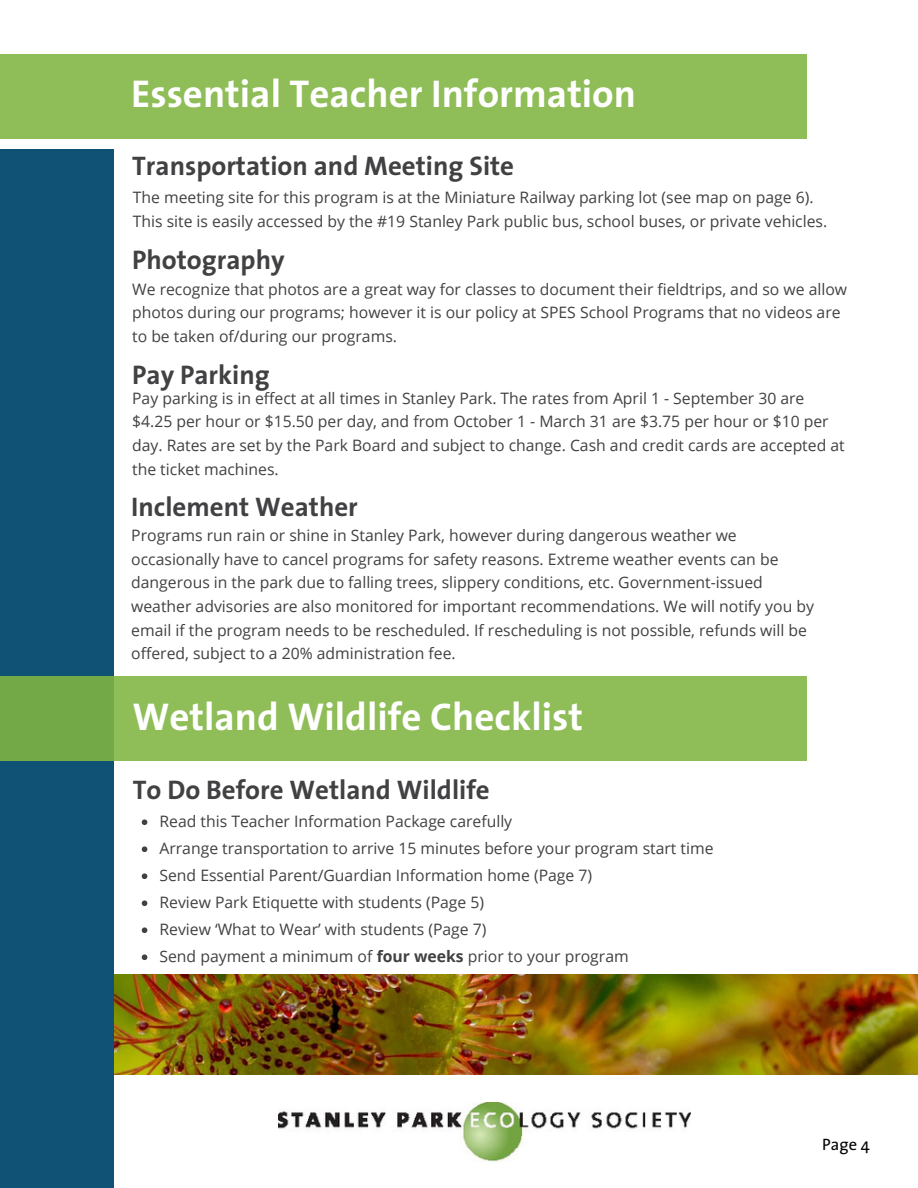
<style>
.page{position:relative;width:918px;height:1188px;background:#fff}
.page>*{position:absolute;margin:0;border:0;box-sizing:border-box;transform-origin:0 0}
.t1{font:700 39px "The Sans";color:#fff}
.t2{font:700 27px "The Sans";color:#414042}
.t3{font:16.5px "The Sans";color:#000}
.t4{font:15.75px/23.7px "Open Sans";color:#414042}
.s1{font-weight:700}
</style>
<div class="page">
<div style="left:0;top:150px;width:114px;height:1038px;background:#105176"></div>
<img style="left:114px;top:974px;width:803px;height:101px">
<div style="left:0;top:54px;width:807px;height:85px;background:#8fbd57"></div>
<img style="left:278px;top:1102px;width:413px;height:60px">
<svg style="left:0;top:676px;width:807px;height:85px;background:#8bba54"></svg>
<svg style="left:142px;top:819px;width:5px;height:6px"></svg>
<svg style="left:142px;top:846px;width:5px;height:6px"></svg>
<svg style="left:142px;top:873px;width:5px;height:6px"></svg>
<svg style="left:142px;top:900px;width:5px;height:6px"></svg>
<svg style="left:142px;top:927px;width:5px;height:6px"></svg>
<svg style="left:142px;top:954px;width:5px;height:6px"></svg>
<h1 class="t1" style="left:131px;top:61px;width:506px">Essential Teacher Information</h1>
<p class="t2" style="left:132px;top:143px;width:384px">Transportation and Meeting Site</p>
<h2 class="t4" style="left:133px;top:185px;width:696px">The meeting site for this program is at the Miniature Railway parking lot (see map on page 6).<br>This site is easily accessed by the #19 Stanley Park public bus, school buses, or private vehicles.</h2>
<h2 class="t2" style="left:132px;top:237px;width:154px">Photography</h2>
<h2 class="t4" style="left:132px;top:277px;width:716px">We recognize that photos are a great way for classes to document their fieldtrips, and so we allow photos during our programs; however it is our policy at SPES School Programs that no videos are to be taken of/during our programs.</h2>
<p class="t2" style="left:132px;top:352px;width:139px">Pay Parking</p>
<p class="t4" style="left:132px;top:386px;width:714px">Pay parking is in effect at all times in Stanley Park. The rates from April 1 - September 30 are $4.25 per hour or $15.50 per day, and from October 1 - March 31 are $3.75 per hour or $10 per day. Rates are set by the Park Board and subject to change. Cash and credit cards are accepted at the ticket machines.</p>
<p class="t2" style="left:131px;top:484px;width:228px">Inclement Weather</p>
<p class="t4" style="left:131px;top:523px;width:684px">Programs run rain or shine in Stanley Park, however during dangerous weather we occasionally have to cancel programs for safety reasons. Extreme weather events can be dangerous in the park due to falling trees, slippery conditions, etc. Government-issued weather advisories are also monitored for important recommendations. We will notify you by email if the program needs to be rescheduled. If rescheduling is not possible, refunds will be offered, subject to a 20% administration fee.</p>
<p class="t1" style="left:132px;top:684px;width:452px">Wetland Wildlife Checklist</p>
<p class="t2" style="left:133px;top:767px;width:359px">To Do Before Wetland Wildlife</p>
<p class="t4" style="left:160px;top:809px;width:354px">Read this Teacher Information Package carefully</p>
<p class="t4" style="left:160px;top:836px;width:556px">Arrange transportation to arrive 15 minutes before your program start time</p>
<p class="t4" style="left:160px;top:863px;width:434px">Send Essential Parent/Guardian Information home (Page 7)</p>
<p class="t4" style="left:160px;top:890px;width:326px">Review Park Etiquette with students (Page 5)</p>
<p class="t4" style="left:160px;top:917px;width:328px">Review ‘What to Wear’ with students (Page 7)</p>
<p class="t4" style="left:160px;top:944px;width:471px">Send payment a minimum of <span class="s1">four weeks</span> prior to your program</p>
<h2 class="t3" style="left:822px;top:1131px;width:49px">Page 4</h2>
</div>
